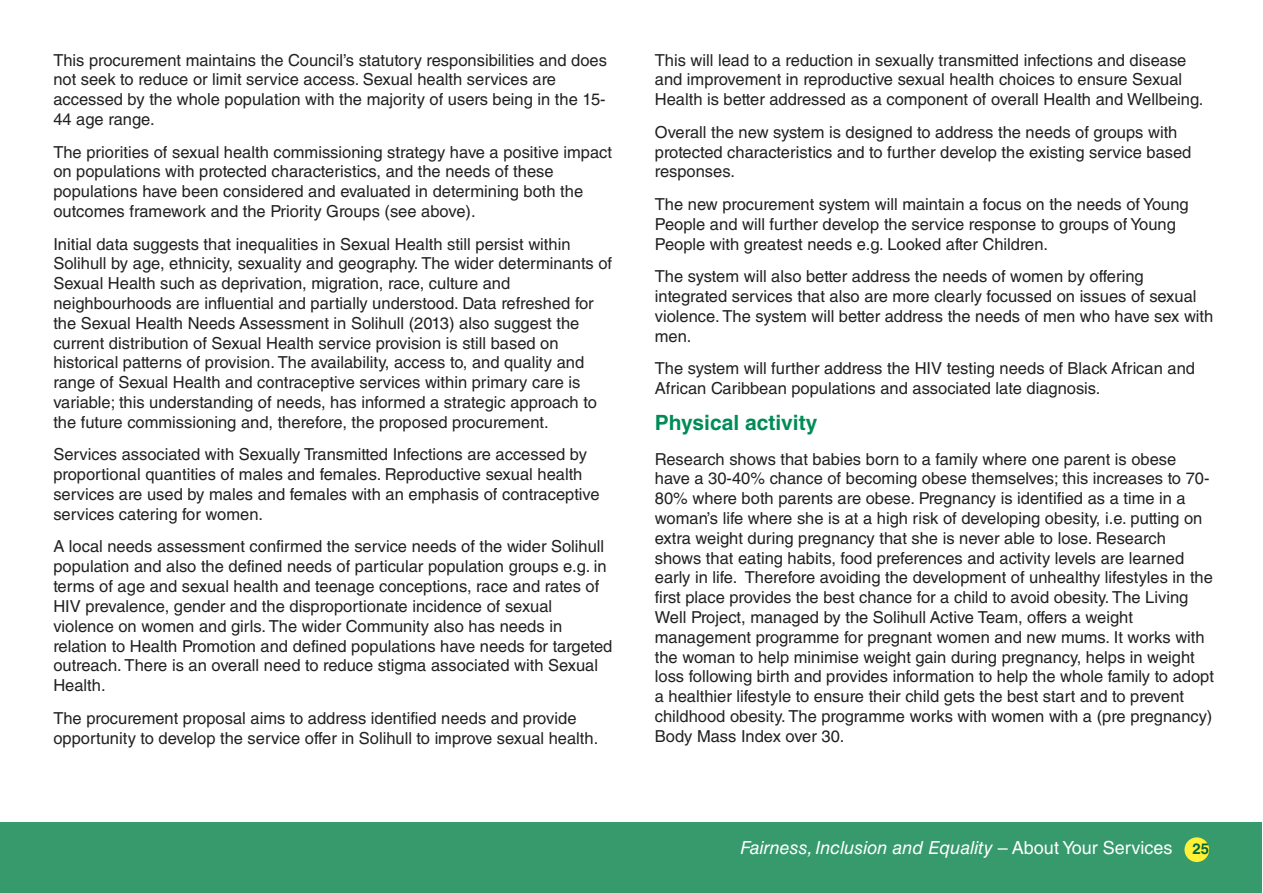
<style>
.page{position:relative;width:1263px;height:893px;background:#fff}
.page>*{position:absolute;margin:0;border:0;box-sizing:border-box;transform-origin:0 0}
.t1{font:700 21px "Helvetica LT Std";color:#008c57}
.t2{font:italic 18px "Helvetica LT Std";color:#fff}
.t3{font:16.5px/19.8px "Helvetica LT Std";color:#232021}
.s1{font-style:normal}
.s2{font-weight:700;font-style:normal;font-size:15px;color:#006842}
</style>
<div class="page">
<div style="left:0;top:822px;width:1262px;height:70px;background:#369a6d"></div>
<svg style="left:1185px;top:837px;width:24px;height:25px"></svg>
<p class="t3" style="left:53px;top:52px;width:555px">This procurement maintains the Council’s statutory responsibilities and does not seek to reduce or limit service access. Sexual health services are accessed by the whole population with the majority of users being in the 15- 44 age range.</p>
<p class="t3" style="left:53px;top:144px;width:560px">The priorities of sexual health commissioning strategy have a positive impact on populations with protected characteristics, and the needs of these populations have been considered and evaluated in determining both the outcomes framework and the Priority Groups (see above).</p>
<p class="t3" style="left:53px;top:236px;width:560px">Initial data suggests that inequalities in Sexual Health still persist within Solihull by age, ethnicity, sexuality and geography. The wider determinants of Sexual Health such as deprivation, migration, race, culture and neighbourhoods are influential and partially understood. Data refreshed for the Sexual Health Needs Assessment in Solihull (2013) also suggest the current distribution of Sexual Health service provision is still based on historical patterns of provision. The availability, access to, and quality and range of Sexual Health and contraceptive services within primary care is variable; this understanding of needs, has informed a strategic approach to the future commissioning and, therefore, the proposed procurement.</p>
<p class="t3" style="left:53px;top:447px;width:548px">Services associated with Sexually Transmitted Infections are accessed by proportional quantities of males and females. Reproductive sexual health services are used by males and females with an emphasis of contraceptive services catering for women.</p>
<p class="t3" style="left:53px;top:539px;width:561px">A local needs assessment confirmed the service needs of the wider Solihull population and also the defined needs of particular population groups e.g. in terms of age and sexual health and teenage conceptions, race and rates of HIV prevalence, gender and the disproportionate incidence of sexual violence on women and girls. The wider Community also has needs in relation to Health Promotion and defined populations have needs for targeted outreach. There is an overall need to reduce stigma associated with Sexual Health.</p>
<p class="t3" style="left:53px;top:710px;width:546px">The procurement proposal aims to address identified needs and provide opportunity to develop the service offer in Solihull to improve sexual health.</p>
<p class="t3" style="left:655px;top:52px;width:550px">This will lead to a reduction in sexually transmitted infections and disease and improvement in reproductive sexual health choices to ensure Sexual<br>Health is better addressed as a component of overall Health and Wellbeing.</p>
<p class="t3" style="left:655px;top:124px;width:538px">Overall the new system is designed to address the needs of groups with protected characteristics and to further develop the existing service based responses.</p>
<p class="t3" style="left:655px;top:196px;width:535px">The new procurement system will maintain a focus on the needs of Young<br>People and will further develop the service response to groups of Young<br>People with greatest needs e.g. Looked after Children.</p>
<p class="t3" style="left:655px;top:269px;width:560px">The system will also better address the needs of women by offering integrated services that also are more clearly focussed on issues of sexual violence. The system will better address the needs of men who have sex with men.</p>
<p class="t3" style="left:655px;top:360px;width:542px">The system will further address the HIV testing needs of Black African and<br>African Caribbean populations and associated late diagnosis.</p>
<p class="t1" style="left:655px;top:415px;width:164px">Physical activity</p>
<p class="t3" style="left:655px;top:451px;width:561px">Research shows that babies born to a family where one parent is obese have a 30-40% chance of becoming obese themselves; this increases to 70- 80% where both parents are obese. Pregnancy is identified as a time in a woman’s life where she is at a high risk of developing obesity, i.e. putting on extra weight during pregnancy that she is never able to lose. Research shows that eating habits, food preferences and activity levels are learned early in life. Therefore avoiding the development of unhealthy lifestyles in the first place provides the best chance for a child to avoid obesity. The Living Well Project, managed by the Solihull Active Team, offers a weight management programme for pregnant women and new mums. It works with the woman to help minimise weight gain during pregnancy, helps in weight loss following birth and provides information to help the whole family to adopt a healthier lifestyle to ensure their child gets the best start and to prevent childhood obesity. The programme works with women with a (pre pregnancy)<br>Body Mass Index over 30.</p>
<p class="t2" style="left:740px;top:841px;width:471px">Fairness, Inclusion and Equality <span class="s1">– About Your Services</span> <span class="s2">25</span></p>
</div>
